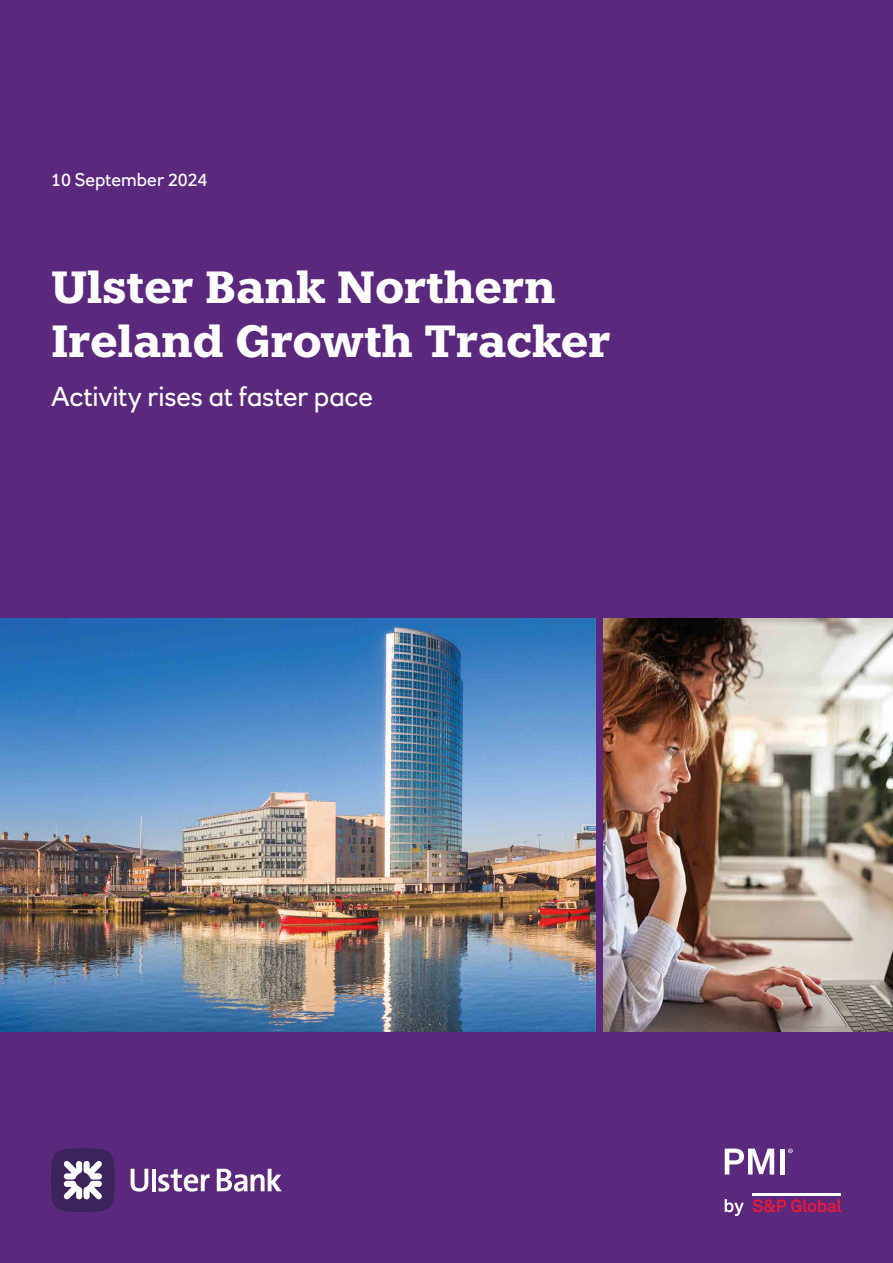
<style>
.page{position:relative;width:893px;height:1263px;background:#5a287d}
.page>*{position:absolute;margin:0;border:0;box-sizing:border-box;transform-origin:0 0}
.Title_rev{font:700 45px/54px "Knile";letter-spacing:-.01em;color:#fff}
.Key_findings_rev{font:27px "RN House Sans";letter-spacing:-.005em;color:#fff}
.Subheader_rev{font:18px "RN House Sans";color:#fff}
</style>
<div class="page">
<svg style="left:725px;top:1199px;width:19px;height:17px"></svg>
<svg style="left:753px;top:1199px;width:88px;height:14px"></svg>
<hr style="left:753px;top:1193px;width:88px;height:2px;background:#fff">
<svg style="left:725px;top:1148px;width:49px;height:26px"></svg>
<div style="left:780px;top:1148px;width:5px;height:26px;background:#fff"></div>
<svg style="left:788px;top:1148px;width:5px;height:5px"></svg>
<hr style="left:152px;top:1169px;width:3px;height:22px;background:#fff">
<svg style="left:131px;top:1169px;width:17px;height:22px"></svg>
<svg style="left:158px;top:1168px;width:52px;height:23px"></svg>
<svg style="left:217px;top:1169px;width:65px;height:22px"></svg>
<div style="left:51px;top:1148px;width:64px;height:64px;background:#3c235b;border-radius:50%"></div>
<svg style="left:63px;top:1161px;width:39px;height:39px"></svg>
<img style="left:604px;top:619px;width:289px;height:413px">
<img style="left:0;top:619px;width:595px;height:413px">
<h2 class="Subheader_rev" style="left:51px;top:169px;width:158px">10 September 2024</h2>
<h1 class="Title_rev" style="left:51px;top:260px;width:561px">Ulster Bank Northern<br>Ireland Growth Tracker</h1>
<p class="Key_findings_rev" style="left:51px;top:380px;width:324px">Activity rises at faster pace</p>
</div>
